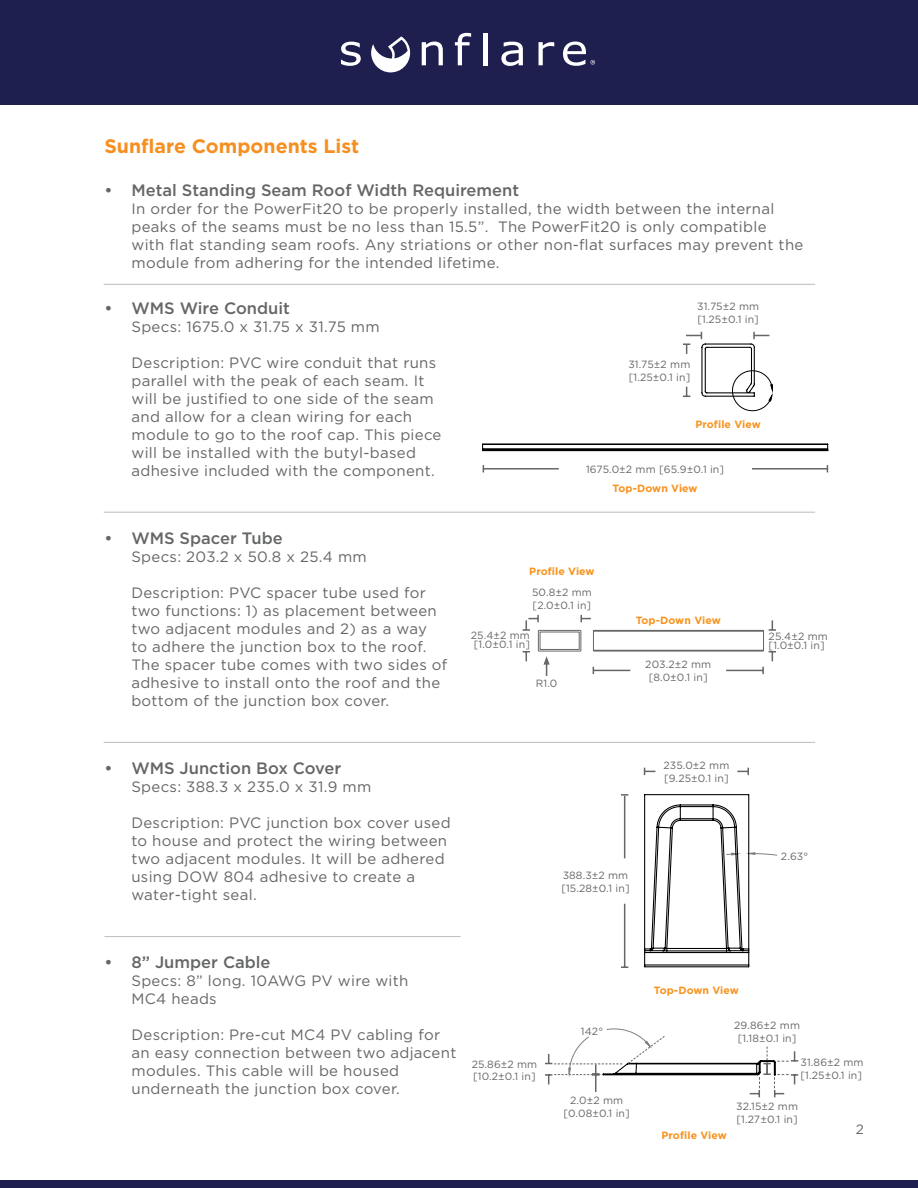
<style>
.page{position:relative;width:918px;height:1188px;background:#fff}
.page>*{position:absolute;margin:0;border:0;box-sizing:border-box;transform-origin:0 0}
.t1{font:700 19.5px "Gotham";color:#f68f20}
.t2{font:500 16.5px "Gotham";color:#656666}
.t3{font:15px/18px "Gotham";letter-spacing:.02em;color:#656666}
.t4{font:13.5px "Gotham";color:#656666}
.t5{font:10.5px "Gotham";letter-spacing:.01em;color:#676767}
.t6{font:700 10.5px "Gotham";letter-spacing:.01em;color:#f7931d}
</style>
<div class="page">
<div style="left:0;top:0;width:918px;height:105px;background:#1e1e4f"></div>
<svg style="left:371px;top:36px;width:39px;height:37px"></svg>
<svg style="left:341px;top:42px;width:20px;height:24px"></svg>
<svg style="left:422px;top:42px;width:21px;height:23px"></svg>
<svg style="left:455px;top:33px;width:16px;height:32px"></svg>
<hr style="left:483px;top:33px;width:4px;height:32px;background:#fff">
<svg style="left:501px;top:42px;width:22px;height:24px"></svg>
<svg style="left:539px;top:42px;width:15px;height:23px"></svg>
<svg style="left:563px;top:42px;width:32px;height:24px"></svg>
<div style="left:0;top:1180px;width:918px;height:8px;background:#1e1e4f"></div>
<hr style="left:484px;top:468px;width:75px;height:2px;background:#656666">
<svg style="left:482px;top:332px;width:347px;height:120px"></svg>
<hr style="left:752px;top:468px;width:75px;height:2px;background:#656666">
<svg style="left:523px;top:615px;width:253px;height:61px"></svg>
<svg style="left:644px;top:768px;width:11px;height:7px"></svg>
<svg style="left:737px;top:768px;width:12px;height:7px"></svg>
<svg style="left:606px;top:794px;width:171px;height:282px"></svg>
<svg style="left:545px;top:1035px;width:120px;height:57px"></svg>
<svg style="left:750px;top:1047px;width:48px;height:50px"></svg>
<hr style="left:104px;top:284px;width:711px;height:1px;background:#bcbdc0">
<hr style="left:104px;top:512px;width:711px;height:1px;background:#bcbdc0">
<hr style="left:104px;top:742px;width:711px;height:1px;background:#bcbdc0">
<hr style="left:104px;top:936px;width:357px;height:1px;background:#bcbdc0">
<p class="t1" style="left:104px;top:133px;width:256px">Sunflare Components List</p>
<p class="t2" style="left:104px;top:180px;width:416px">• Metal Standing Seam Roof Width Requirement</p>
<p class="t3" style="left:131px;top:200px;width:673px">In order for the PowerFit20 to be properly installed, the width between the internal peaks of the seams must be no less than 15.5”. The PowerFit20 is only compatible with flat standing seam roofs. Any striations or other non-flat surfaces may prevent the module from adhering for the intended lifetime.</p>
<p class="t2" style="left:104px;top:297px;width:187px">• WMS Wire Conduit</p>
<p class="t3" style="left:131px;top:317px;width:250px">Specs: 1675.0 x 31.75 x 31.75 mm</p>
<p class="t3" style="left:131px;top:353px;width:312px">Description: PVC wire conduit that runs parallel with the peak of each seam. It will be justified to one side of the seam and allow for a clean wiring for each module to go to the roof cap. This piece will be installed with the butyl-based adhesive included with the component.</p>
<p class="t2" style="left:104px;top:527px;width:180px">• WMS Spacer Tube</p>
<p class="t3" style="left:131px;top:547px;width:237px">Specs: 203.2 x 50.8 x 25.4 mm</p>
<p class="t3" style="left:131px;top:583px;width:318px">Description: PVC spacer tube used for two functions: 1) as placement between two adjacent modules and 2) as a way<br>to adhere the junction box to the roof.<br>The spacer tube comes with two sides of adhesive to install onto the roof and the bottom of the junction box cover.</p>
<p class="t2" style="left:104px;top:757px;width:239px">• WMS Junction Box Cover</p>
<p class="t3" style="left:131px;top:777px;width:242px">Specs: 388.3 x 235.0 x 31.9 mm</p>
<p class="t3" style="left:131px;top:813px;width:321px">Description: PVC junction box cover used to house and protect the wiring between two adjacent modules. It will be adhered using DOW 804 adhesive to create a water-tight seal.</p>
<p class="t5" style="left:697px;top:300px;width:63px">31.75±2 mm</p>
<p class="t5" style="left:697px;top:313px;width:63px">[1.25±0.1 in]</p>
<p class="t5" style="left:628px;top:358px;width:63px">31.75±2 mm</p>
<p class="t5" style="left:629px;top:371px;width:63px">[1.25±0.1 in]</p>
<p class="t6" style="left:695px;top:417px;width:67px">Profile View</p>
<p class="t5" style="left:586px;top:463px;width:140px">1675.0±2 mm [65.9±0.1 in]</p>
<p class="t6" style="left:613px;top:482px;width:87px">Top-Down View</p>
<p class="t6" style="left:529px;top:565px;width:67px">Profile View</p>
<p class="t5" style="left:532px;top:586px;width:61px">50.8±2 mm</p>
<p class="t5" style="left:533px;top:598px;width:60px">[2.0±0.1 in]</p>
<p class="t5" style="left:471px;top:628px;width:61px">25.4±2 mm</p>
<p class="t5" style="left:474px;top:637px;width:58px">[1.0±0.1 in]</p>
<p class="t5" style="left:536px;top:677px;width:23px">R1.0</p>
<p class="t6" style="left:636px;top:613px;width:87px">Top-Down View</p>
<p class="t5" style="left:645px;top:658px;width:67px">203.2±2 mm</p>
<p class="t5" style="left:649px;top:670px;width:60px">[8.0±0.1 in]</p>
<p class="t5" style="left:769px;top:630px;width:61px">25.4±2 mm</p>
<p class="t5" style="left:769px;top:639px;width:58px">[1.0±0.1 in]</p>
<p class="t5" style="left:563px;top:869px;width:67px">388.3±2 mm</p>
<p class="t5" style="left:561px;top:881px;width:70px">[15.28±0.1 in]</p>
<p class="t5" style="left:663px;top:759px;width:67px">235.0±2 mm</p>
<p class="t5" style="left:664px;top:771px;width:66px">[9.25±0.1 in]</p>
<p class="t5" style="left:781px;top:850px;width:29px">2.63°</p>
<p class="t2" style="left:104px;top:952px;width:168px">• 8” Jumper Cable</p>
<p class="t3" style="left:131px;top:972px;width:279px">Specs: 8” long. 10AWG PV wire with</p>
<p class="t3" style="left:131px;top:990px;width:87px">MC4 heads</p>
<p class="t3" style="left:131px;top:1026px;width:326px">Description: Pre-cut MC4 PV cabling for an easy connection between two adjacent modules. This cable will be housed underneath the junction box cover.</p>
<p class="t5" style="left:472px;top:1057px;width:67px">25.86±2 mm</p>
<p class="t5" style="left:473px;top:1070px;width:64px">[10.2±0.1 in]</p>
<p class="t5" style="left:581px;top:1025px;width:24px">142°</p>
<p class="t5" style="left:570px;top:1094px;width:54px">2.0±2 mm</p>
<p class="t5" style="left:564px;top:1106px;width:68px">[0.08±0.1 in]</p>
<p class="t6" style="left:654px;top:983px;width:87px">Top-Down View</p>
<p class="t5" style="left:734px;top:1019px;width:67px">29.86±2 mm</p>
<p class="t5" style="left:738px;top:1031px;width:60px">[1.18±0.1 in]</p>
<p class="t6" style="left:662px;top:1128px;width:67px">Profile View</p>
<p class="t5" style="left:801px;top:1055px;width:65px">31.86±2 mm</p>
<p class="t5" style="left:801px;top:1068px;width:63px">[1.25±0.1 in]</p>
<p class="t5" style="left:736px;top:1100px;width:63px">32.15±2 mm</p>
<p class="t5" style="left:736px;top:1113px;width:63px">[1.27±0.1 in]</p>
<p class="t4" style="left:856px;top:1121px;width:10px">2</p>
</div>
